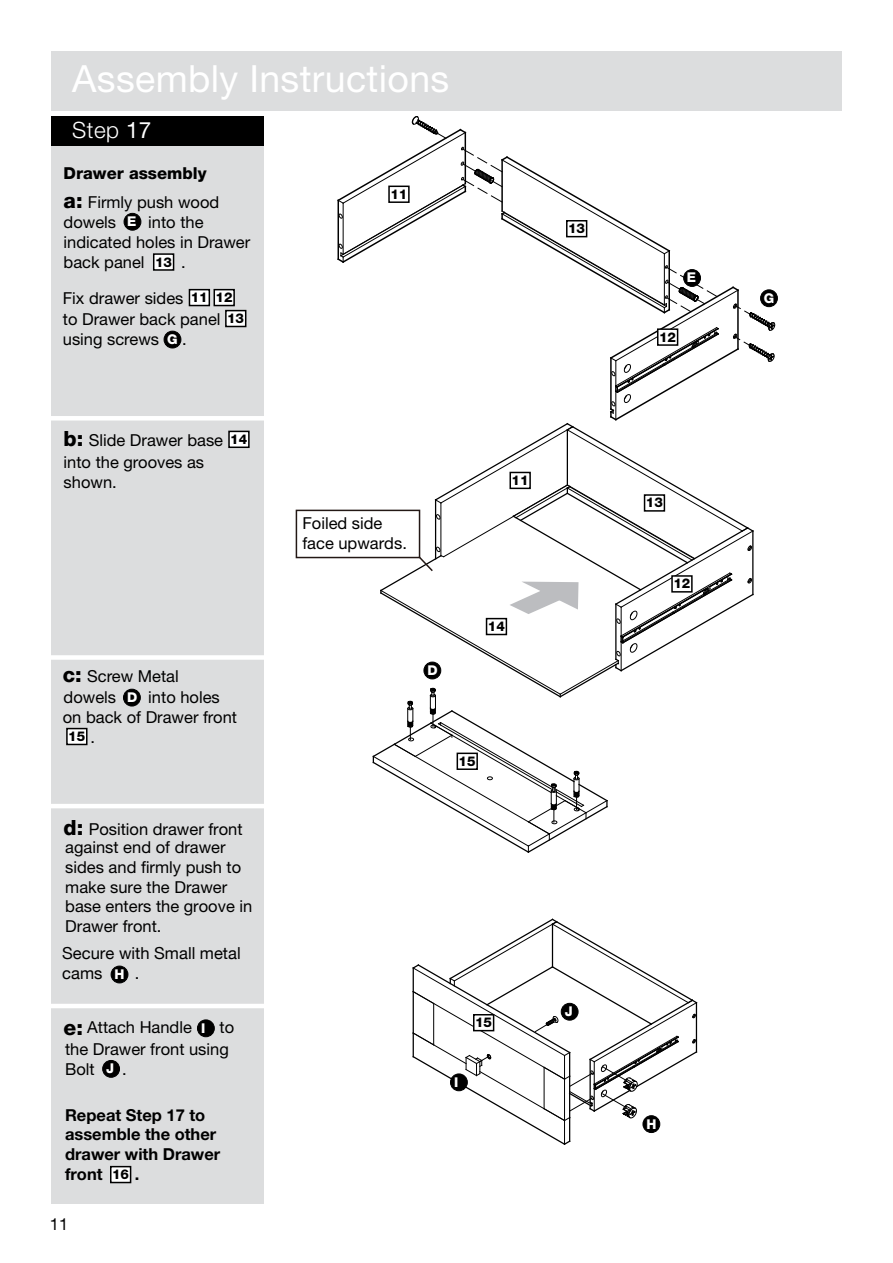
<style>
.page{position:relative;width:893px;height:1263px;background:#fff}
.page>*{position:absolute;margin:0;border:0;box-sizing:border-box;transform-origin:0 0}
.t1{font:37.5px "Helvetica Neue LT Pro";letter-spacing:.01em;color:#fff}
.t2{font:300 22.5px "Helvetica Neue LT Pro";color:#fff}
.t3{font:800 21px "Helvetica Neue LT Pro";color:#000}
.t4{font:16.5px/19.8px "Helvetica Neue LT Pro";color:#000}
.t5{font:700 16.5px/19.8px "Helvetica Neue LT Pro";color:#000}
.t6{font:800 16.5px/29px "Helvetica Neue LT Pro";color:#000}
.t7{font:16.5px/19.8px "Helvetica Neue LT";color:#000}
.t8{font:800 13.5px "Helvetica Neue LT Pro";color:#000}
.t9{font:800 13.5px "Helvetica Neue LT Pro";color:#fff}
.s1{font-weight:400}
.s2{font-size:21px}
.s3{font-weight:800;font-size:21px}
</style>
<div class="page">
<div style="left:51px;top:118px;width:213px;height:1086px;background:#dcddde"></div>
<div style="left:51px;top:51px;width:791px;height:60px;background:#dcddde"></div>
<div style="left:51px;top:116px;width:213px;height:30px;background:#000"></div>
<div style="left:67px;top:728px;width:20px;height:16px;background:#fff"></div>
<div style="left:66px;top:728px;width:22px;height:17px;border:2px solid #000"></div>
<div style="left:123px;top:689px;width:17px;height:17px;background:#000;border-radius:50%"></div>
<div style="left:123px;top:689px;width:18px;height:17px;border:1px solid #000;border-radius:50%"></div>
<div style="left:111px;top:966px;width:17px;height:17px;background:#000;border-radius:50%"></div>
<div style="left:111px;top:966px;width:17px;height:17px;border:1px solid #000;border-radius:50%"></div>
<div style="left:761px;top:290px;width:16px;height:17px;background:#000;border-radius:50%"></div>
<div style="left:760px;top:290px;width:18px;height:17px;border:1px solid #000;border-radius:50%"></div>
<hr style="left:44px;top:416px;width:227px;height:4px;background:#fff">
<div style="left:44px;top:655px;width:227px;height:5px;background:#fff"></div>
<hr style="left:44px;top:804px;width:227px;height:4px;background:#fff">
<hr style="left:44px;top:1004px;width:227px;height:4px;background:#fff">
<svg style="left:412px;top:918px;width:286px;height:227px"></svg>
<div style="left:296px;top:510px;width:124px;height:48px;border:2px solid #231815"></div>
<div style="left:450px;top:1074px;width:17px;height:17px;background:#000;border-radius:50%"></div>
<div style="left:450px;top:1074px;width:17px;height:17px;border:1px solid #000;border-radius:50%"></div>
<div style="left:197px;top:1020px;width:17px;height:17px;background:#000;border-radius:50%"></div>
<div style="left:197px;top:1020px;width:17px;height:17px;border:1px solid #000;border-radius:50%"></div>
<div style="left:561px;top:1003px;width:17px;height:17px;background:#000;border-radius:50%"></div>
<div style="left:561px;top:1003px;width:17px;height:17px;border:1px solid #000;border-radius:50%"></div>
<div style="left:103px;top:1060px;width:17px;height:17px;background:#000;border-radius:50%"></div>
<div style="left:102px;top:1060px;width:18px;height:17px;border:1px solid #000;border-radius:50%"></div>
<div style="left:154px;top:254px;width:20px;height:16px;background:#fff"></div>
<div style="left:153px;top:253px;width:21px;height:18px;border:2px solid #000"></div>
<div style="left:229px;top:431px;width:20px;height:16px;background:#fff"></div>
<div style="left:228px;top:431px;width:22px;height:17px;border:2px solid #000"></div>
<svg style="left:336px;top:116px;width:439px;height:737px"></svg>
<div style="left:684px;top:270px;width:16px;height:16px;background:#000;border-radius:50%"></div>
<div style="left:683px;top:269px;width:18px;height:18px;border:1px solid #000;border-radius:50%"></div>
<div style="left:124px;top:213px;width:17px;height:17px;background:#000;border-radius:50%"></div>
<div style="left:124px;top:213px;width:17px;height:17px;border:1px solid #000;border-radius:50%"></div>
<div style="left:658px;top:329px;width:20px;height:16px;background:#fff"></div>
<div style="left:657px;top:328px;width:21px;height:18px;border:2px solid #000"></div>
<div style="left:164px;top:331px;width:17px;height:17px;background:#000;border-radius:50%"></div>
<div style="left:164px;top:331px;width:17px;height:17px;border:1px solid #000;border-radius:50%"></div>
<div style="left:226px;top:311px;width:20px;height:15px;background:#fff"></div>
<div style="left:225px;top:310px;width:21px;height:17px;border:2px solid #000"></div>
<div style="left:189px;top:290px;width:20px;height:16px;background:#fff"></div>
<div style="left:189px;top:289px;width:21px;height:17px;border:2px solid #000"></div>
<div style="left:214px;top:290px;width:20px;height:16px;background:#fff"></div>
<div style="left:214px;top:289px;width:21px;height:17px;border:2px solid #000"></div>
<div style="left:672px;top:576px;width:20px;height:16px;background:#fff"></div>
<div style="left:671px;top:575px;width:22px;height:18px;border:2px solid #000"></div>
<div style="left:111px;top:1166px;width:20px;height:16px;background:#fff"></div>
<div style="left:110px;top:1166px;width:21px;height:17px;border:2px solid #000"></div>
<div style="left:474px;top:1015px;width:20px;height:16px;background:#fff"></div>
<div style="left:473px;top:1014px;width:21px;height:17px;border:2px solid #000"></div>
<h1 class="t1" style="left:72px;top:55px;width:378px">Assembly Instructions</h1>
<h2 class="t2" style="left:72px;top:116px;width:80px">Step <span class="s1">17</span></h2>
<p class="t6" style="left:64px;top:158px;width:157px">Drawer assembly <span class="s2">a:</span> <span class="s1">Firmly push wood</span></p>
<p class="t4" style="left:64px;top:212px;width:54px">dowels</p>
<p class="t4" style="left:64px;top:212px;width:188px;text-indent:85px">into the indicated holes in Drawer back panel</p>
<p class="t9" style="left:127px;top:213px;width:11px">E</p>
<p class="t8" style="left:155px;top:254px;width:19px">13</p>
<p class="t4" style="left:181px;top:251px;width:6px">.</p>
<p class="t8" style="left:191px;top:289px;width:43px">11 12</p>
<p class="t4" style="left:63px;top:288px;width:159px;line-height:20.4px">Fix drawer sides<br>to Drawer back panel using screws</p>
<p class="t8" style="left:227px;top:310px;width:19px">13</p>
<p class="t9" style="left:167px;top:331px;width:12px">G</p>
<p class="t4" style="left:182px;top:329px;width:6px">.</p>
<p class="t8" style="left:390px;top:186px;width:19px">11</p>
<p class="t4" style="left:64px;top:430px;width:161px"><span class="s3">b:</span> Slide Drawer base</p>
<p class="t4" style="left:64px;top:452px;width:142px">into the grooves as shown.</p>
<p class="t8" style="left:230px;top:431px;width:19px">14</p>
<p class="t4" style="left:63px;top:666px;width:117px"><span class="s3">c:</span> Screw Metal</p>
<p class="t9" style="left:127px;top:689px;width:12px">D</p>
<p class="t4" style="left:64px;top:687px;width:54px">dowels</p>
<p class="t4" style="left:148px;top:687px;width:73px">into holes</p>
<p class="t8" style="left:68px;top:728px;width:19px">15</p>
<p class="t4" style="left:90px;top:707px;width:148px;text-indent:-28px">on back of Drawer front .</p>
<p class="t3" style="left:64px;top:815px;width:21px">d:</p>
<p class="t4" style="left:65px;top:819px;width:189px;text-indent:23px">Position drawer front against end of drawer sides and firmly push to make sure the Drawer base enters the groove in<br>Drawer front.</p>
<p class="t7" style="left:62px;top:943px;width:180px">Secure with Small metal cams</p>
<p class="t7" style="left:135px;top:963px;width:6px">.</p>
<p class="t9" style="left:115px;top:966px;width:12px">H</p>
<p class="t4" style="left:64px;top:1017px;width:130px"><span class="s3">e:</span> Attach Handle</p>
<p class="t4" style="left:219px;top:1017px;width:16px">to</p>
<p class="t9" style="left:201px;top:1020px;width:6px">I</p>
<p class="t4" style="left:65px;top:1039px;width:165px">the Drawer front using<br>Bolt</p>
<p class="t4" style="left:122px;top:1059px;width:6px">.</p>
<p class="t5" style="left:65px;top:1104px;width:157px">Repeat Step 17 to assemble the other drawer with Drawer front</p>
<p class="t5" style="left:135px;top:1164px;width:6px">.</p>
<p class="t9" style="left:106px;top:1060px;width:10px">J</p>
<p class="t8" style="left:112px;top:1166px;width:19px">16</p>
<p class="t4" style="left:50px;top:1214px;width:20px">11</p>
<p class="t4" style="left:302px;top:513px;width:106px">Foiled side face upwards.</p>
<p class="t9" style="left:427px;top:662px;width:12px">D</p>
<p class="t8" style="left:512px;top:472px;width:19px">11</p>
<p class="t8" style="left:488px;top:618px;width:19px">14</p>
<p class="t8" style="left:459px;top:753px;width:19px">15</p>
<p class="t8" style="left:475px;top:1014px;width:19px">15</p>
<p class="t9" style="left:454px;top:1074px;width:6px">I</p>
<p class="t8" style="left:568px;top:220px;width:19px">13</p>
<p class="t9" style="left:565px;top:1003px;width:10px">J</p>
<p class="t9" style="left:687px;top:270px;width:11px">E</p>
<p class="t8" style="left:659px;top:329px;width:19px">12</p>
<p class="t8" style="left:646px;top:495px;width:19px">13</p>
<p class="t8" style="left:673px;top:576px;width:19px">12</p>
<p class="t9" style="left:646px;top:1116px;width:12px">H</p>
<p class="t9" style="left:764px;top:290px;width:12px">G</p>
</div>
